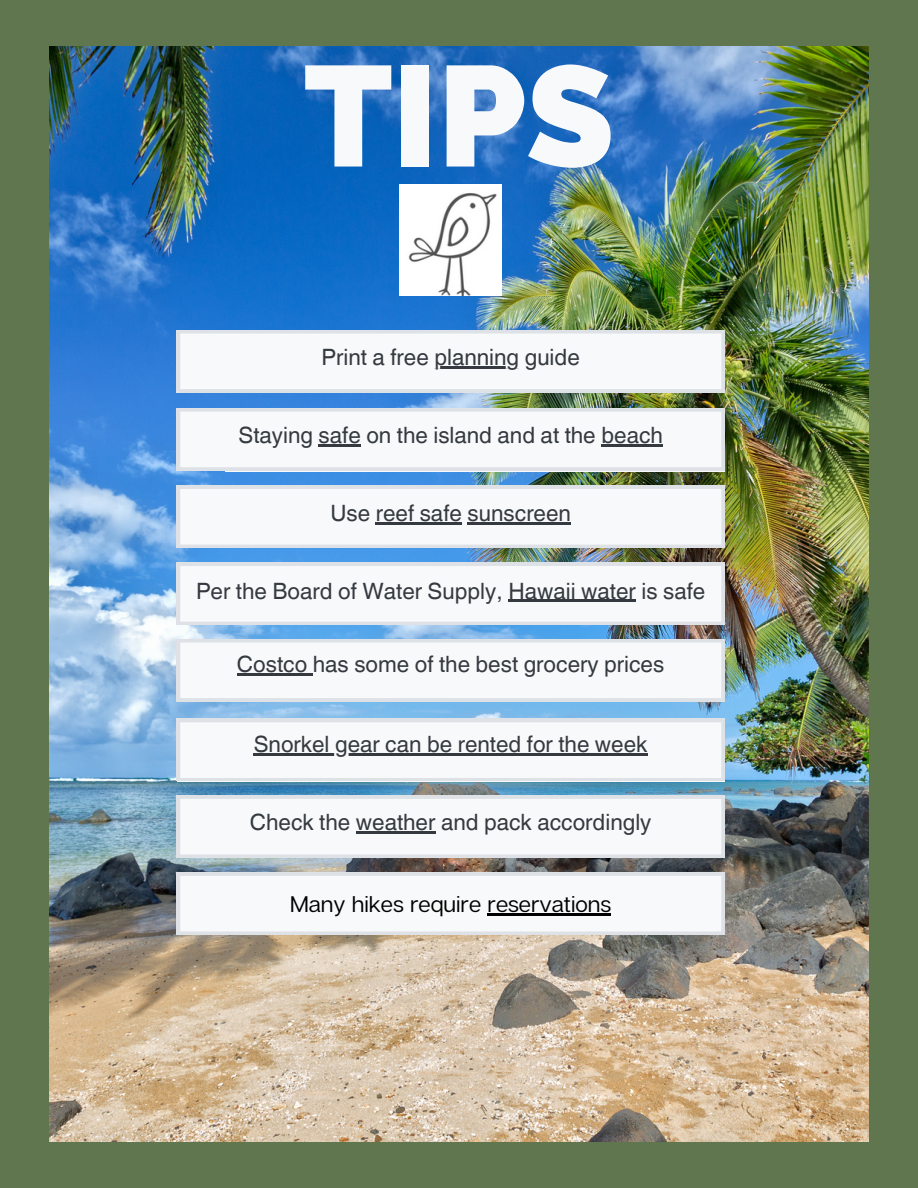
<style>
.page{position:relative;width:918px;height:1188px;background:#5f764f}
.page>*{position:absolute;margin:0;border:0;box-sizing:border-box;transform-origin:0 0}
.t1{font:800 142.5px "Raleway";color:#f8f9fa}
.t2{font:22.5px "Helvetica World";color:#343a40}
.t3{font:22.5px "Articulat CF";color:#000}
</style>
<div class="page">
<img style="left:49px;top:46px;width:819px;height:1096px">
<svg style="left:177px;top:330px;width:548px;height:62px;background:#f4f5f7"></svg>
<svg style="left:177px;top:486px;width:548px;height:61px;background:#f5f6f7"></svg>
<svg style="left:177px;top:563px;width:548px;height:62px;background:#f4f5f6"></svg>
<svg style="left:177px;top:408px;width:548px;height:63px;background:#f4f5f6"></svg>
<svg style="left:177px;top:639px;width:548px;height:62px;background:#f4f6f7"></svg>
<svg style="left:177px;top:719px;width:548px;height:62px;background:#f4f6f7"></svg>
<svg style="left:177px;top:795px;width:548px;height:62px;background:#f4f6f7"></svg>
<svg style="left:177px;top:872px;width:548px;height:62px;background:#f4f5f6"></svg>
<hr style="left:487px;top:913px;width:124px;height:2px;background:#000">
<img style="left:400px;top:185px;width:102px;height:110px">
<hr style="left:434px;top:366px;width:85px;height:2px;background:#343a40">
<hr style="left:319px;top:444px;width:42px;height:2px;background:#343a40">
<hr style="left:602px;top:444px;width:61px;height:2px;background:#343a40">
<hr style="left:376px;top:522px;width:86px;height:3px;background:#343a40">
<hr style="left:468px;top:522px;width:103px;height:3px;background:#343a40">
<hr style="left:508px;top:600px;width:128px;height:2px;background:#343a40">
<hr style="left:237px;top:673px;width:76px;height:3px;background:#343a40">
<hr style="left:254px;top:753px;width:394px;height:3px;background:#343a40">
<hr style="left:356px;top:831px;width:80px;height:3px;background:#343a40">
<h1 class="t1" style="left:304px;top:33px;width:312px">TIPS</h1>
<p class="t2" style="left:322px;top:344px;width:260px">Print a free planning guide</p>
<p class="t2" style="left:238px;top:422px;width:426px">Staying safe on the island and at the beach</p>
<p class="t2" style="left:330px;top:500px;width:242px">Use reef safe sunscreen</p>
<p class="t2" style="left:196px;top:577px;width:511px">Per the Board of Water Supply, Hawaii water is safe</p>
<p class="t2" style="left:237px;top:651px;width:429px">Costco has some of the best grocery prices</p>
<p class="t2" style="left:254px;top:731px;width:395px">Snorkel gear can be rented for the week</p>
<p class="t2" style="left:250px;top:809px;width:403px">Check the weather and pack accordingly</p>
<p class="t3" style="left:290px;top:890px;width:323px">Many hikes require reservations</p>
</div>
